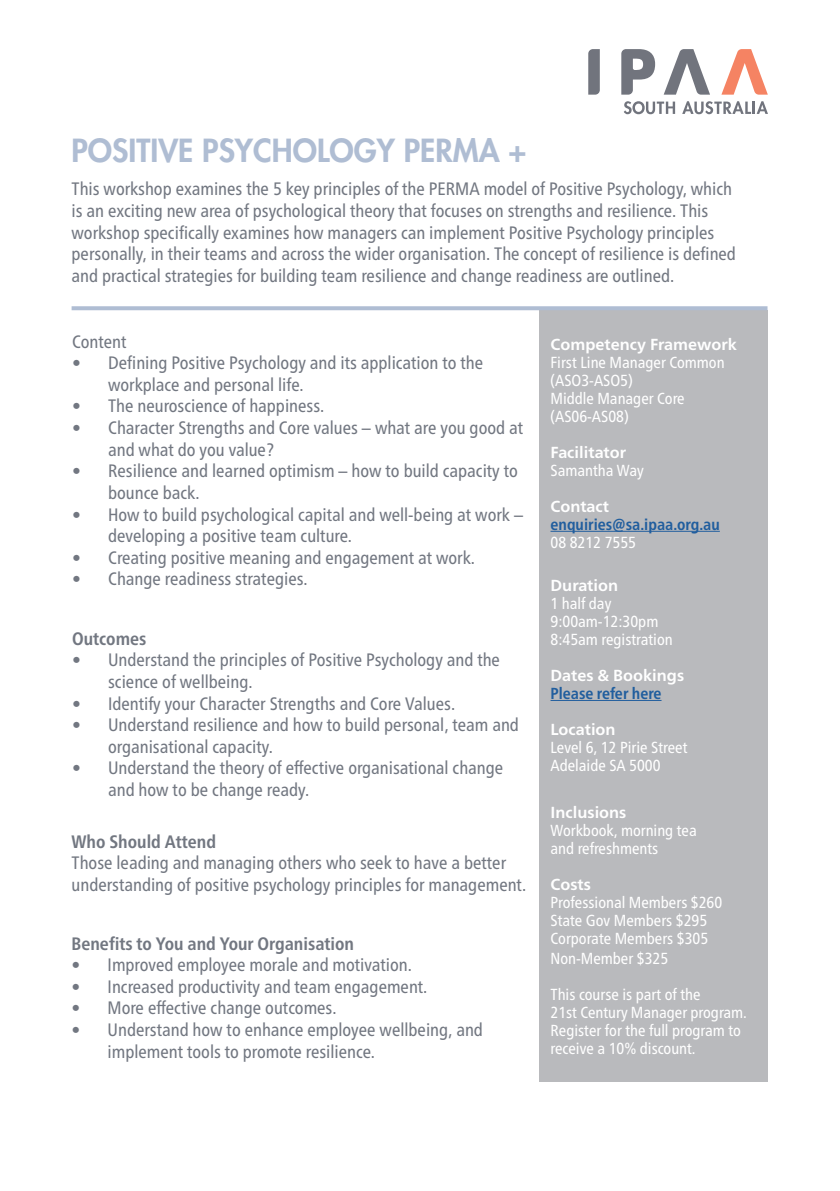
<style>
.page{position:relative;width:840px;height:1191px;background:#fff}
.page>*{position:absolute;margin:0;border:0;box-sizing:border-box;transform-origin:0 0}
.t1{font:800 31px "Futura Std";color:#afbdd3}
.t2{font:condensed 18px/21.6px "Frutiger Neue LT Pro";color:#727781}
.t3{font:700 condensed 18px "Frutiger Neue LT Pro";color:#727781}
.t4{font:condensed 16px/18px "Frutiger Neue LT Pro";color:#fff}
.t5{font:700 16px "Frutiger Neue LT Pro";color:#fff}
.t6{font:700 condensed 16px "Frutiger Neue LT Pro";color:#215e9e}
</style>
<div class="page">
<div style="left:539px;top:310px;width:228px;height:772px;background:#b9babd"></div>
<svg style="left:72px;top:306px;width:695px;height:4px;background:#b4c1d5"></svg>
<hr style="left:550px;top:531px;width:169px;height:1px;background:#215e9e">
<hr style="left:550px;top:700px;width:111px;height:1px;background:#215e9e">
<svg style="left:588px;top:49px;width:11px;height:46px"></svg>
<svg style="left:621px;top:49px;width:33px;height:46px"></svg>
<svg style="left:663px;top:49px;width:46px;height:46px"></svg>
<svg style="left:721px;top:49px;width:46px;height:46px"></svg>
<svg style="left:624px;top:101px;width:50px;height:13px"></svg>
<svg style="left:682px;top:101px;width:85px;height:13px"></svg>
<h1 class="t1" style="left:72px;top:131px;width:456px">POSITIVE PSYCHOLOGY PERMA +</h1>
<p class="t2" style="left:72px;top:178px;width:665px">This workshop examines the 5 key principles of the PERMA model of Positive Psychology, which is an exciting new area of psychological theory that focuses on strengths and resilience. This workshop specifically examines how managers can implement Positive Psychology principles personally, in their teams and across the wider organisation. The concept of resilience is defined and practical strategies for building team resilience and change readiness are outlined.</p>
<p class="t2" style="left:72px;top:330px;width:56px">Content</p>
<p class="t2" style="left:108px;top:352px;width:376px;text-indent:-36px">• Defining Positive Psychology and its application to the workplace and personal life.</p>
<p class="t2" style="left:72px;top:395px;width:254px">• The neuroscience of happiness.</p>
<p class="t2" style="left:108px;top:417px;width:416px;text-indent:-36px">• Character Strengths and Core values – what are you good at and what do you value?</p>
<p class="t2" style="left:108px;top:460px;width:411px;text-indent:-36px">• Resilience and learned optimism – how to build capacity to bounce back.</p>
<p class="t2" style="left:108px;top:503px;width:416px;text-indent:-36px">• How to build psychological capital and well-being at work – developing a positive team culture.</p>
<p class="t2" style="left:72px;top:546px;width:404px">• Creating positive meaning and engagement at work.</p>
<p class="t2" style="left:72px;top:568px;width:237px">• Change readiness strategies.</p>
<p class="t3" style="left:72px;top:628px;width:76px">Outcomes</p>
<p class="t2" style="left:108px;top:649px;width:393px;text-indent:-36px">• Understand the principles of Positive Psychology and the science of wellbeing.</p>
<p class="t2" style="left:72px;top:692px;width:384px">• Identify your Character Strengths and Core Values.</p>
<p class="t2" style="left:108px;top:714px;width:412px;text-indent:-36px">• Understand resilience and how to build personal, team and organisational capacity.</p>
<p class="t2" style="left:108px;top:757px;width:396px;text-indent:-36px">• Understand the theory of effective organisational change and how to be change ready.</p>
<p class="t3" style="left:72px;top:830px;width:146px">Who Should Attend</p>
<p class="t2" style="left:72px;top:852px;width:456px">Those leading and managing others who seek to have a better understanding of positive psychology principles for management.</p>
<p class="t3" style="left:72px;top:932px;width:284px">Benefits to You and Your Organisation</p>
<p class="t2" style="left:72px;top:954px;width:341px">• Improved employee morale and motivation.</p>
<p class="t2" style="left:72px;top:975px;width:357px">• Increased productivity and team engagement.</p>
<p class="t2" style="left:72px;top:997px;width:266px">• More effective change outcomes.</p>
<p class="t2" style="left:108px;top:1019px;width:376px;text-indent:-36px">• Understand how to enhance employee wellbeing, and implement tools to promote resilience.</p>
<p class="t5" style="left:550px;top:334px;width:188px">Competency Framework</p>
<p class="t4" style="left:550px;top:353px;width:175px">First Line Manager Common (ASO3-ASO5)<br>Middle Manager Core (AS06-AS08)</p>
<p class="t5" style="left:550px;top:442px;width:77px">Facilitator</p>
<p class="t4" style="left:550px;top:461px;width:95px">Samantha Way</p>
<p class="t5" style="left:550px;top:496px;width:60px">Contact</p>
<p class="t6" style="left:550px;top:514px;width:171px">enquiries@sa.ipaa.org.au</p>
<p class="t4" style="left:550px;top:533px;width:87px">08 8212 7555</p>
<p class="t5" style="left:550px;top:576px;width:69px">Duration</p>
<p class="t4" style="left:550px;top:594px;width:124px">1 half day<br>9:00am-12:30pm<br>8:45am registration</p>
<p class="t5" style="left:550px;top:666px;width:135px">Dates &amp; Bookings</p>
<p class="t6" style="left:550px;top:684px;width:112px">Please refer here</p>
<p class="t5" style="left:550px;top:720px;width:67px">Location</p>
<p class="t4" style="left:550px;top:738px;width:138px">Level 6, 12 Pirie Street<br>Adelaide SA 5000</p>
<p class="t5" style="left:550px;top:802px;width:77px">Inclusions</p>
<p class="t4" style="left:550px;top:821px;width:148px">Workbook, morning tea and refreshments</p>
<p class="t5" style="left:550px;top:874px;width:42px">Costs</p>
<p class="t4" style="left:550px;top:893px;width:173px">Professional Members $260<br>State Gov Members $295<br>Corporate Members $305</p>
<p class="t4" style="left:550px;top:949px;width:119px">Non-Member $325</p>
<p class="t4" style="left:550px;top:985px;width:198px">This course is part of the<br>21st Century Manager program.<br>Register for the full program to receive a 10% discount.</p>
</div>
